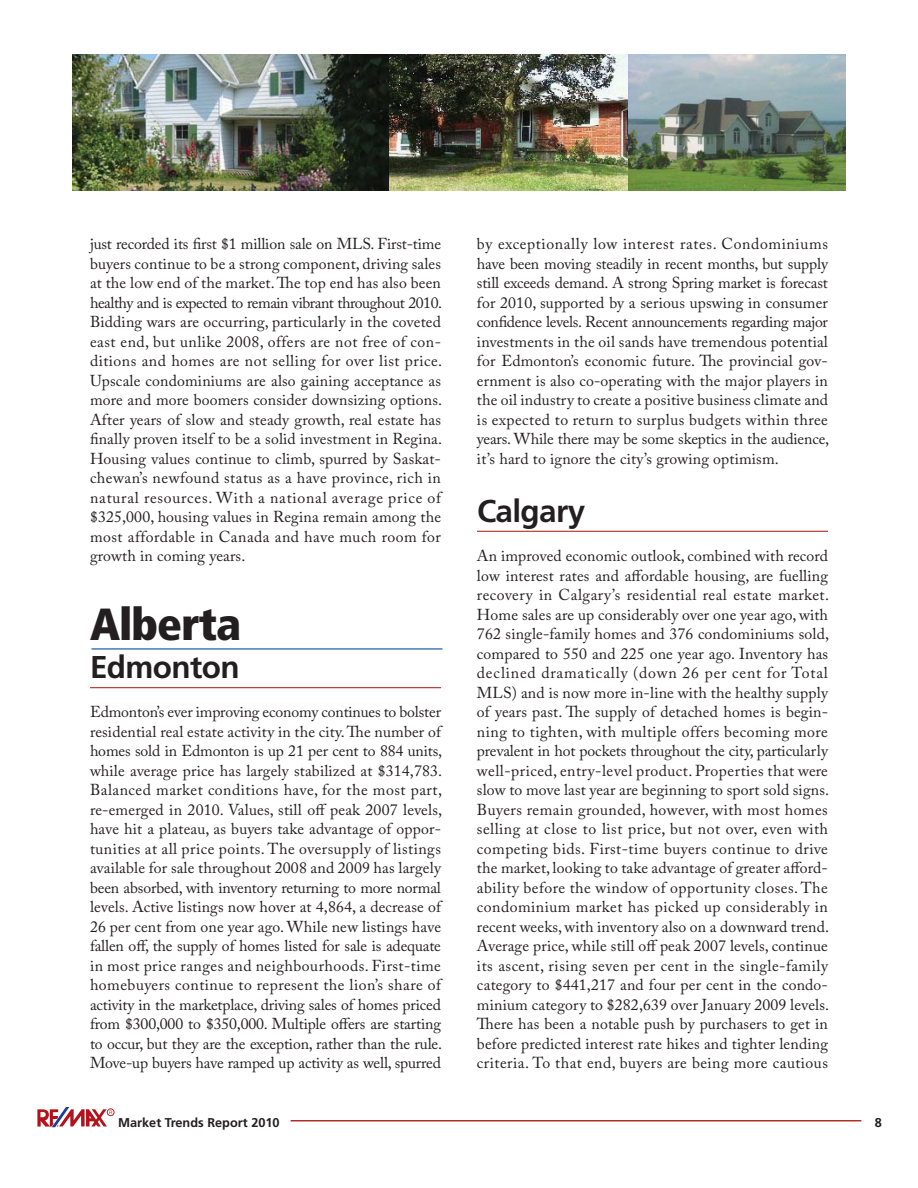
<style>
.page{position:relative;width:918px;height:1188px;background:#fff}
.page>*{position:absolute;margin:0;border:0;box-sizing:border-box;transform-origin:0 0}
.t1{font:900 condensed 45px "Frutiger LT Std";letter-spacing:-.02em;color:#231f20}
.t2{font:700 31.5px "Frutiger LT Std";letter-spacing:-.02em;color:#231f20}
.t3{font:15.75px/19.5px "Adobe Caslon Pro";letter-spacing:.01em;color:#231f20;text-align:justify}
.t4{font:700 12.75px "Frutiger LT Std";color:#231f20}
.t5{font:4.8px "Helvetica Neue LT Std";color:#be2025}
</style>
<div class="page">
<svg style="left:37px;top:1107px;width:70px;height:20px"></svg>
<div style="left:107px;top:1109px;width:7px;height:7px;border:1px solid #be2025;border-radius:50%"></div>
<hr style="left:291px;top:1120px;width:570px;height:2px;background:#b12e25">
<img style="left:389px;top:54px;width:240px;height:136px">
<img style="left:629px;top:54px;width:217px;height:136px">
<img style="left:72px;top:54px;width:317px;height:136px">
<hr style="left:90px;top:687px;width:351px;height:1px;background:#b12e25">
<hr style="left:91px;top:648px;width:351px;height:2px;background:#0651a0">
<hr style="left:477px;top:531px;width:351px;height:1px;background:#b12e25">
<p class="t3" style="left:90px;top:235px;width:354px">just recorded its first $1 million sale on MLS. First-time buyers continue to be a strong component, driving sales at the low end of the market. The top end has also been healthy and is expected to remain vibrant throughout 2010.<br>Bidding wars are occurring, particularly in the coveted east end, but unlike 2008, offers are not free of con&shy;ditions and homes are not selling for over list price.<br>Upscale condominiums are also gaining acceptance as more and more boomers consider downsizing options.<br>After years of slow and steady growth, real estate has finally proven itself to be a solid investment in Regina.<br>Housing values continue to climb, spurred by Saskat&shy;chewan’s newfound status as a have province, rich in natural resources. With a national average price of $325,000, housing values in Regina remain among the most affordable in Canada and have much room for growth in coming years.</p>
<p class="t3" style="left:477px;top:235px;width:354px">by exceptionally low interest rates. Condominiums have been moving steadily in recent months, but supply still exceeds demand. A strong Spring market is forecast for 2010, supported by a serious upswing in consumer confidence levels. Recent announcements regarding major investments in the oil sands have tremendous potential for Edmonton’s economic future. The provincial gov&shy;ernment is also co-operating with the major players in the oil industry to create a positive business climate and is expected to return to surplus budgets within three years. While there may be some skeptics in the audience, it’s hard to ignore the city’s growing optimism.</p>
<h2 class="t2" style="left:477px;top:495px;width:110px">Calgary</h2>
<p class="t3" style="left:477px;top:547px;width:354px">An improved economic outlook, combined with record low interest rates and affordable housing, are fuelling recovery in Calgary’s residential real estate market.<br>Home sales are up considerably over one year ago, with 762 single-family homes and 376 condominiums sold, compared to 550 and 225 one year ago. Inventory has declined dramatically (down 26 per cent for Total MLS) and is now more in-line with the healthy supply of years past. The supply of detached homes is begin&shy;ning to tighten, with multiple offers becoming more prevalent in hot pockets throughout the city, particularly well-priced, entry-level product. Properties that were slow to move last year are beginning to sport sold signs.<br>Buyers remain grounded, however, with most homes selling at close to list price, but not over, even with competing bids. First-time buyers continue to drive the market, looking to take advantage of greater afford&shy;ability before the window of opportunity closes. The condominium market has picked up considerably in recent weeks, with inventory also on a downward trend.<br>Average price, while still off peak 2007 levels, continue its ascent, rising seven per cent in the single-family category to $441,217 and four per cent in the condo&shy;minium category to $282,639 over January 2009 levels.<br>There has been a notable push by purchasers to get in before predicted interest rate hikes and tighter lending criteria. To that end, buyers are being more cautious</p>
<h1 class="t1" style="left:90px;top:602px;width:153px">Alberta</h1>
<h2 class="t2" style="left:90px;top:652px;width:151px">Edmonton</h2>
<p class="t3" style="left:90px;top:703px;width:354px">Edmonton’s ever improving economy continues to bolster residential real estate activity in the city. The number of homes sold in Edmonton is up 21 per cent to 884 units, while average price has largely stabilized at $314,783.<br>Balanced market conditions have, for the most part, re-emerged in 2010. Values, still off peak 2007 levels, have hit a plateau, as buyers take advantage of oppor&shy;tunities at all price points. The oversupply of listings available for sale throughout 2008 and 2009 has largely been absorbed, with inventory returning to more normal levels. Active listings now hover at 4,864, a decrease of 26 per cent from one year ago. While new listings have fallen off, the supply of homes listed for sale is adequate in most price ranges and neighbourhoods. First-time homebuyers continue to represent the lion’s share of activity in the marketplace, driving sales of homes priced from $300,000 to $350,000. Multiple offers are starting to occur, but they are the exception, rather than the rule.<br>Move-up buyers have ramped up activity as well, spurred</p>
<p class="t5" style="left:109px;top:1110px;width:5px">R</p>
<p class="t4" style="left:118px;top:1116px;width:163px">Market Trends Report 2010</p>
<p class="t4" style="left:875px;top:1116px;width:9px">8</p>
</div>
